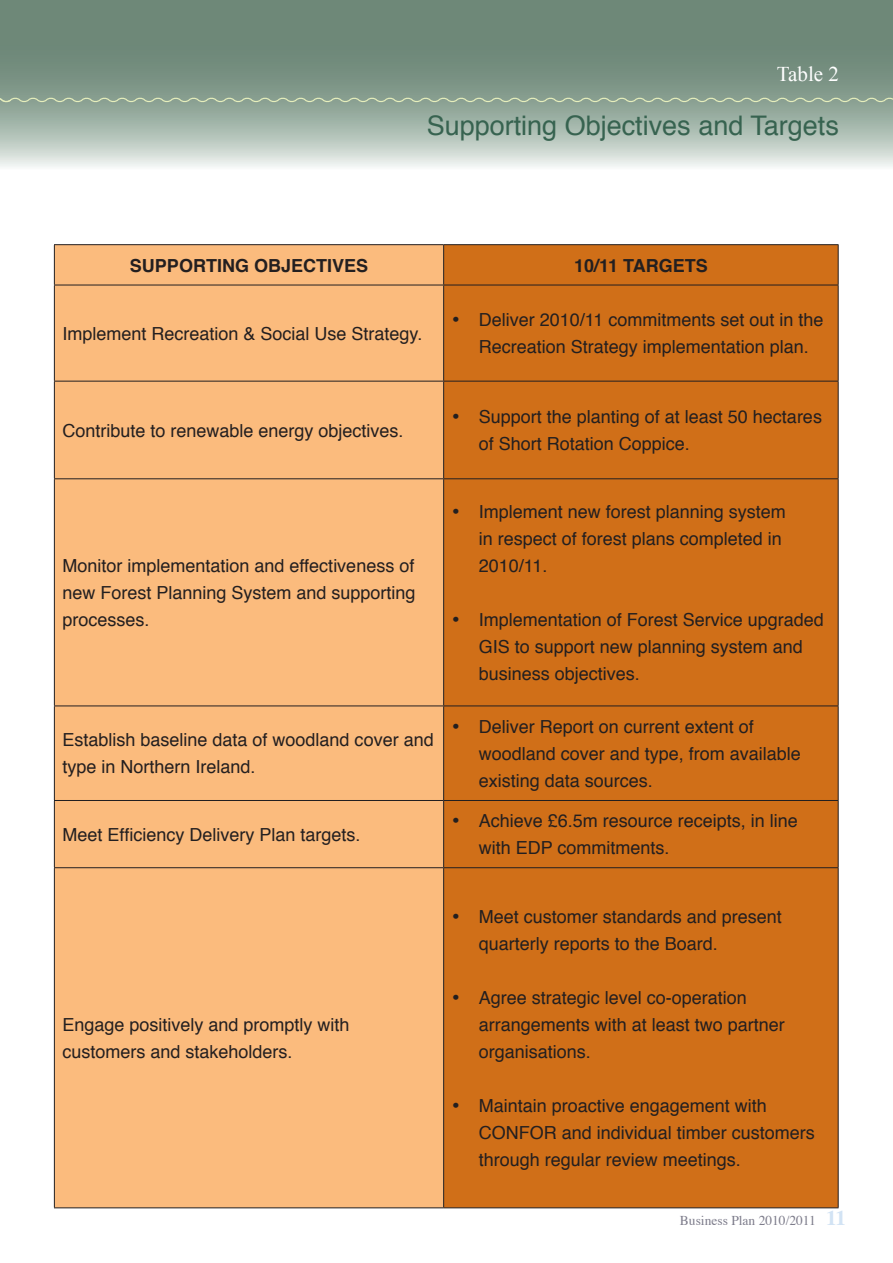
<style>
.page{position:relative;width:893px;height:1263px;background:#fff}
.page>*{position:absolute;margin:0;border:0;box-sizing:border-box;transform-origin:0 0}
.t1{font:27px "Helvetica";color:#376350}
.t2{font:21px "Times New Roman";color:#fff}
.t3{font:18px/27px "Helvetica";color:#231f20}
.t4{font:700 18px "Helvetica";color:#231f20}
.t5{font:13.5px "Times";color:#7d7c8b}
.s1{font-weight:700;font-size:21px;color:#d2e3f4}
</style>
<div class="page">
<svg style="left:11px;top:0;width:882px;height:167px;background:#8ea396"></svg>
<svg style="left:0;top:0;width:11px;height:167px;background:#8ea396"></svg>
<svg style="left:0;top:96px;width:893px;height:8px;background:#97ac97"></svg>
<div style="left:55px;top:245px;width:388px;height:962px;background:#fbbb7d"></div>
<div style="left:444px;top:245px;width:394px;height:962px;background:#d06f18"></div>
<hr style="left:54px;top:244px;width:390px;height:1px;background:#231f20">
<hr style="left:54px;top:245px;width:1px;height:40px;background:#231f20">
<hr style="left:444px;top:244px;width:394px;height:1px;background:#231f20">
<hr style="left:443px;top:245px;width:1px;height:40px;background:#231f20">
<hr style="left:838px;top:245px;width:1px;height:40px;background:#231f20">
<hr style="left:54px;top:285px;width:390px;height:1px;background:#231f20">
<hr style="left:54px;top:285px;width:1px;height:96px;background:#231f20">
<hr style="left:444px;top:285px;width:394px;height:1px;background:#231f20">
<hr style="left:443px;top:285px;width:1px;height:96px;background:#231f20">
<hr style="left:838px;top:285px;width:1px;height:96px;background:#231f20">
<hr style="left:54px;top:381px;width:390px;height:1px;background:#231f20">
<hr style="left:54px;top:381px;width:1px;height:97px;background:#231f20">
<hr style="left:444px;top:381px;width:394px;height:1px;background:#231f20">
<hr style="left:443px;top:381px;width:1px;height:97px;background:#231f20">
<hr style="left:838px;top:381px;width:1px;height:97px;background:#231f20">
<hr style="left:54px;top:478px;width:390px;height:1px;background:#231f20">
<hr style="left:54px;top:479px;width:1px;height:226px;background:#231f20">
<hr style="left:444px;top:478px;width:394px;height:1px;background:#231f20">
<hr style="left:443px;top:479px;width:1px;height:226px;background:#231f20">
<hr style="left:838px;top:479px;width:1px;height:226px;background:#231f20">
<hr style="left:54px;top:705px;width:390px;height:1px;background:#231f20">
<hr style="left:54px;top:706px;width:1px;height:94px;background:#231f20">
<hr style="left:444px;top:705px;width:394px;height:1px;background:#231f20">
<hr style="left:443px;top:706px;width:1px;height:94px;background:#231f20">
<hr style="left:838px;top:706px;width:1px;height:94px;background:#231f20">
<hr style="left:54px;top:800px;width:390px;height:1px;background:#231f20">
<hr style="left:54px;top:801px;width:1px;height:66px;background:#231f20">
<hr style="left:444px;top:800px;width:394px;height:1px;background:#231f20">
<hr style="left:443px;top:801px;width:1px;height:66px;background:#231f20">
<hr style="left:838px;top:801px;width:1px;height:66px;background:#231f20">
<hr style="left:54px;top:867px;width:390px;height:1px;background:#231f20">
<hr style="left:54px;top:868px;width:1px;height:339px;background:#231f20">
<hr style="left:444px;top:867px;width:394px;height:1px;background:#231f20">
<hr style="left:443px;top:868px;width:1px;height:339px;background:#231f20">
<hr style="left:838px;top:868px;width:1px;height:339px;background:#231f20">
<hr style="left:54px;top:1207px;width:390px;height:1px;background:#231f20">
<hr style="left:444px;top:1207px;width:394px;height:1px;background:#231f20">
<p class="t2" style="left:777px;top:59px;width:64px">Table 2</p>
<h1 class="t1" style="left:427px;top:104px;width:414px">Supporting Objectives and Targets</h1>
<p class="t4" style="left:130px;top:251px;width:240px">SUPPORTING OBJECTIVES</p>
<p class="t4" style="left:574px;top:251px;width:135px">10/11 TARGETS</p>
<p class="t3" style="left:62px;top:321px;width:361px">Implement Recreation &amp; Social Use Strategy.</p>
<p class="t3" style="left:479px;top:307px;width:346px;text-indent:-27px">• Deliver 2010/11 commitments set out in the<br>Recreation Strategy implementation plan.</p>
<p class="t3" style="left:62px;top:417px;width:343px">Contribute to renewable energy objectives.</p>
<p class="t3" style="left:62px;top:553px;width:355px;text-align:justify">Monitor implementation and effectiveness of new Forest Planning System and supporting processes.</p>
<p class="t3" style="left:62px;top:727px;width:373px">Establish baseline data of woodland cover and type in Northern Ireland.</p>
<p class="t3" style="left:62px;top:821px;width:300px">Meet Efficiency Delivery Plan targets.</p>
<p class="t3" style="left:479px;top:404px;width:345px;text-indent:-27px">• Support the planting of at least 50 hectares of Short Rotation Coppice.</p>
<p class="t3" style="left:479px;top:499px;width:309px;text-indent:-27px">• Implement new forest planning system in respect of forest plans completed in<br>2010/11.</p>
<p class="t3" style="left:479px;top:607px;width:347px;text-indent:-27px">• Implementation of Forest Service upgraded<br>GIS to support new planning system and business objectives.</p>
<p class="t3" style="left:479px;top:714px;width:324px;text-indent:-27px">• Deliver Report on current extent of woodland cover and type, from available existing data sources.</p>
<p class="t3" style="left:479px;top:808px;width:321px;text-indent:-27px">• Achieve £6.5m resource receipts, in line with EDP commitments.</p>
<p class="t3" style="left:62px;top:1012px;width:289px">Engage positively and promptly with customers and stakeholders.</p>
<p class="t3" style="left:479px;top:904px;width:305px;text-indent:-27px">• Meet customer standards and present quarterly reports to the Board.</p>
<p class="t3" style="left:479px;top:985px;width:308px;text-indent:-27px">• Agree strategic level co-operation arrangements with at least two partner organisations.</p>
<p class="t3" style="left:479px;top:1093px;width:338px;text-indent:-27px">• Maintain proactive engagement with<br>CONFOR and individual timber customers through regular review meetings.</p>
<p class="t5" style="left:680px;top:1207px;width:167px">Business Plan 2010/2011 <span class="s1">11</span></p>
</div>
